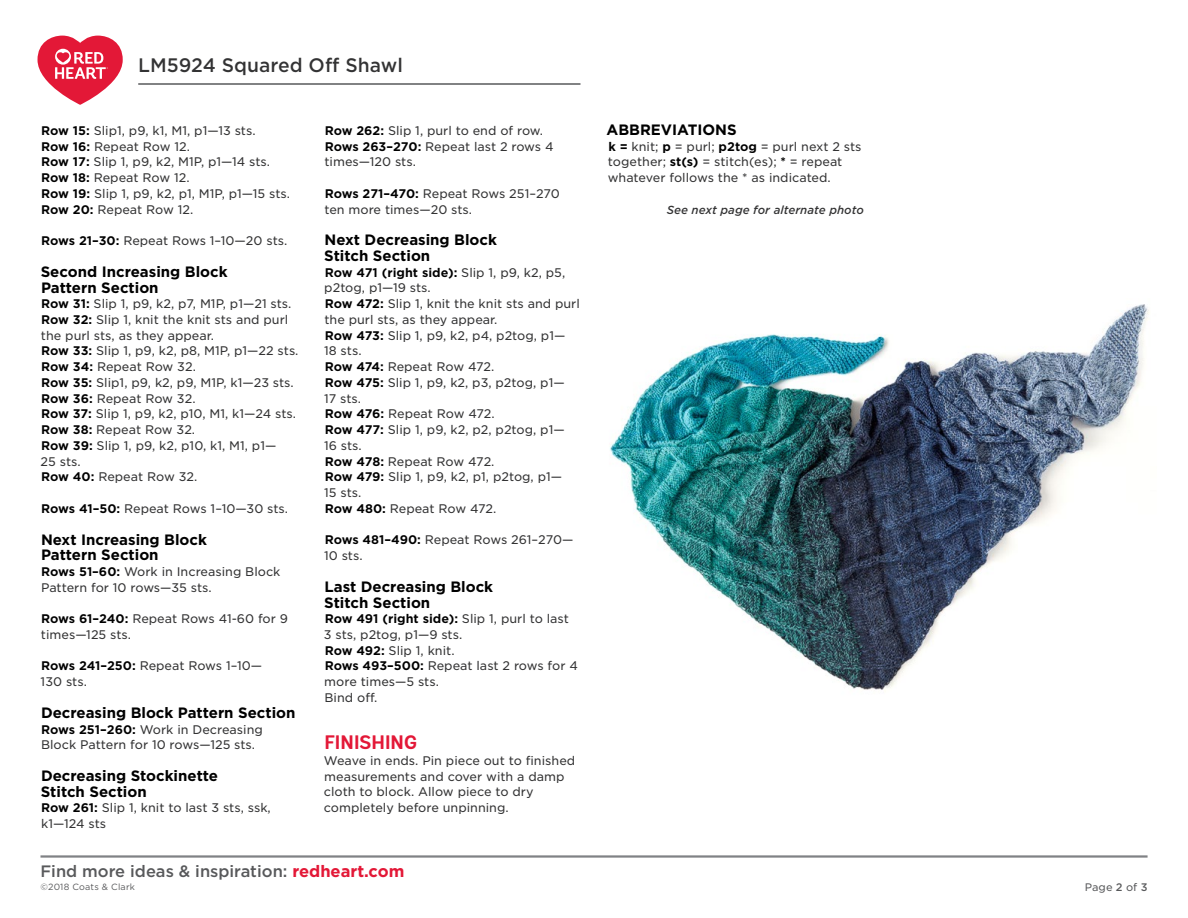
<style>
.page{position:relative;width:1188px;height:918px;background:#fff}
.page>*{position:absolute;margin:0;border:0;box-sizing:border-box;transform-origin:0 0}
.t1{font:700 19.5px "Andes Rounded";color:#e31837}
.t2{font:500 18.75px "Gotham S Sm";color:#333334}
.t3{font:500 16.5px "Gotham";color:#58595b}
.t4{font:700 15px/15.8px "Gotham";color:#000}
.t5{font:12px/15.8px "Gotham S Sm";color:#333334}
.t6{font:italic 500 11.25px "Gotham S Sm";color:#333334}
.t7{font:10.5px "Gotham S Sm";color:#58595b}
.t8{font:9px "Gotham";letter-spacing:.02em;color:#58595b}
.s1{font-weight:700;color:#000}
.s2{font-weight:700;color:#e31837}
.s3{font-weight:500}
</style>
<div class="page">
<hr style="left:40px;top:855px;width:1108px;height:3px;background:#808285">
<hr style="left:138px;top:83px;width:442px;height:2px;background:#58595b">
<svg style="left:38px;top:36px;width:85px;height:69px"></svg>
<img style="left:610px;top:304px;width:539px;height:386px">
<h2 class="t2" style="left:138px;top:52px;width:266px">LM5924 Squared Off Shawl</h2>
<p class="t5" style="left:41px;top:122px;width:250px"><span class="s1">Row 15:</span> Slip1, p9, k1, M1, p1—13 sts.<br><span class="s1">Row 16:</span> Repeat Row 12.<br><span class="s1">Row 17:</span> Slip 1, p9, k2, M1P, p1—14 sts.<br><span class="s1">Row 18:</span> Repeat Row 12.<br><span class="s1">Row 19:</span> Slip 1, p9, k2, p1, M1P, p1—15 sts.<br><span class="s1">Row 20:</span> Repeat Row 12.</p>
<p class="t5" style="left:41px;top:233px;width:248px"><span class="s1">Rows 21–30:</span> Repeat Rows 1–10—20 sts.</p>
<p class="t4" style="left:41px;top:263px;width:188px">Second Increasing Block<br>Pattern Section</p>
<p class="t5" style="left:41px;top:296px;width:259px"><span class="s1">Row 31:</span> Slip 1, p9, k2, p7, M1P, p1—21 sts.<br><span class="s1">Row 32:</span> Slip 1, knit the knit sts and purl the purl sts, as they appear.<br><span class="s1">Row 33:</span> Slip 1, p9, k2, p8, M1P, p1—22 sts.<br><span class="s1">Row 34:</span> Repeat Row 32.<br><span class="s1">Row 35:</span> Slip1, p9, k2, p9, M1P, k1—23 sts.<br><span class="s1">Row 36:</span> Repeat Row 32.<br><span class="s1">Row 37:</span> Slip 1, p9, k2, p10, M1, k1—24 sts.<br><span class="s1">Row 38:</span> Repeat Row 32.<br><span class="s1">Row 39:</span> Slip 1, p9, k2, p10, k1, M1, p1—<br>25 sts.<br><span class="s1">Row 40:</span> Repeat Row 32.</p>
<p class="t5" style="left:41px;top:500px;width:249px"><span class="s1">Rows 41–50:</span> Repeat Rows 1–10—30 sts.</p>
<p class="t4" style="left:41px;top:531px;width:167px">Next Increasing Block<br>Pattern Section</p>
<p class="t5" style="left:41px;top:563px;width:241px"><span class="s1">Rows 51–60:</span> Work in Increasing Block<br>Pattern for 10 rows—35 sts.</p>
<p class="t5" style="left:41px;top:611px;width:249px"><span class="s1">Rows 61–240:</span> Repeat Rows 41-60 for 9 times—125 sts.</p>
<p class="t5" style="left:41px;top:658px;width:223px"><span class="s1">Rows 241–250:</span> Repeat Rows 1–10—<br>130 sts.</p>
<p class="t4" style="left:41px;top:704px;width:256px">Decreasing Block Pattern Section</p>
<p class="t5" style="left:41px;top:721px;width:223px"><span class="s1">Rows 251–260:</span> Work in Decreasing<br>Block Pattern for 10 rows—125 sts.</p>
<p class="t4" style="left:41px;top:767px;width:179px">Decreasing Stockinette<br>Stitch Section</p>
<p class="t5" style="left:41px;top:800px;width:231px"><span class="s1">Row 261:</span> Slip 1, knit to last 3 sts, ssk, k1—124 sts</p>
<p class="t5" style="left:324px;top:122px;width:231px"><span class="s1">Row 262:</span> Slip 1, purl to end of row.<br><span class="s1">Rows 263–270:</span> Repeat last 2 rows 4 times—120 sts.</p>
<p class="t5" style="left:324px;top:185px;width:237px"><span class="s1">Rows 271–470:</span> Repeat Rows 251–270 ten more times—20 sts.</p>
<p class="t4" style="left:324px;top:232px;width:174px">Next Decreasing Block<br>Stitch Section</p>
<p class="t5" style="left:324px;top:264px;width:257px"><span class="s1">Row 471 (right side):</span> Slip 1, p9, k2, p5, p2tog, p1—19 sts.<br><span class="s1">Row 472:</span> Slip 1, knit the knit sts and purl the purl sts, as they appear.<br><span class="s1">Row 473:</span> Slip 1, p9, k2, p4, p2tog, p1—<br>18 sts.<br><span class="s1">Row 474:</span> Repeat Row 472.<br><span class="s1">Row 475:</span> Slip 1, p9, k2, p3, p2tog, p1—<br>17 sts.<br><span class="s1">Row 476:</span> Repeat Row 472.<br><span class="s1">Row 477:</span> Slip 1, p9, k2, p2, p2tog, p1—<br>16 sts.<br><span class="s1">Row 478:</span> Repeat Row 472.<br><span class="s1">Row 479:</span> Slip 1, p9, k2, p1, p2tog, p1—<br>15 sts.<br><span class="s1">Row 480:</span> Repeat Row 472.</p>
<p class="t5" style="left:324px;top:532px;width:251px"><span class="s1">Rows 481–490:</span> Repeat Rows 261–270—<br>10 sts.</p>
<p class="t4" style="left:324px;top:578px;width:170px">Last Decreasing Block<br>Stitch Section</p>
<p class="t5" style="left:324px;top:611px;width:256px"><span class="s1">Row 491 (right side):</span> Slip 1, purl to last<br>3 sts, p2tog, p1—9 sts.<br><span class="s1">Row 492:</span> Slip 1, knit.<br><span class="s1">Rows 493–500:</span> Repeat last 2 rows for 4 more times—5 sts.<br>Bind off.</p>
<h1 class="t1" style="left:325px;top:730px;width:94px">FINISHING</h1>
<p class="t5" style="left:324px;top:752px;width:253px">Weave in ends. Pin piece out to finished measurements and cover with a damp cloth to block. Allow piece to dry completely before unpinning.</p>
<p class="t4" style="left:607px;top:122px;width:132px">ABBREVIATIONS</p>
<p class="t5" style="left:608px;top:138px;width:255px"><span class="s1">k =</span> knit; <span class="s1">p</span> = purl; <span class="s1">p2tog</span> = purl next 2 sts together; <span class="s1">st(s)</span> = stitch(es); <span class="s1">*</span> = repeat whatever follows the * as indicated.</p>
<p class="t6" style="left:667px;top:202px;width:199px">See next page for alternate photo</p>
<h3 class="t3" style="left:40px;top:860px;width:365px">Find more ideas &amp; inspiration: <span class="s2">redheart.com</span></h3>
<p class="t8" style="left:40px;top:882px;width:96px">©2018 Coats &amp; Clark</p>
<p class="t7" style="left:1085px;top:880px;width:64px">Page <span class="s3">2</span> of <span class="s3">3</span></p>
</div>
